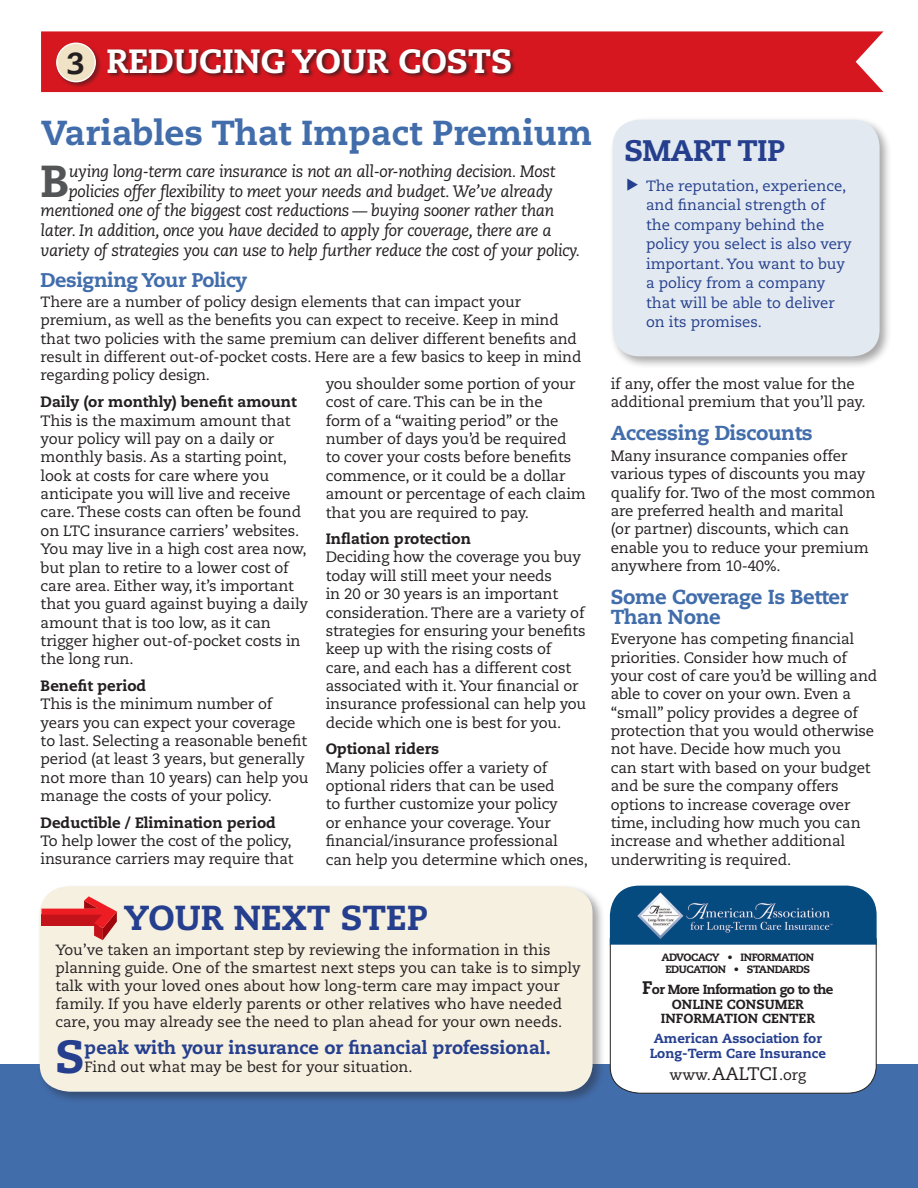
<style>
.page{position:relative;width:918px;height:1188px;background:#fff}
.page>*{position:absolute;margin:0;border:0;box-sizing:border-box;transform-origin:0 0}
.t1{font:800 46.5px "Caecilia";color:#253f8e}
.t2{font:800 44.85px "Caecilia";color:#545557}
.t3{font:800 34.65px "Caecilia";color:#426dab}
.t4{font:800 34.65px "Caecilia";color:#253f8e}
.t5{font:800 33.6px "Caecilia";color:#fff}
.t6{font:800 30.3px "Caecilia";color:#231f20}
.t7{font:800 29.7px "Caecilia";letter-spacing:-.02em;color:#253f8e}
.t8{font:800 20.25px/19.5px "Caecilia";letter-spacing:-.02em;color:#426dab}
.t9{font:800 19.8px "Caecilia";letter-spacing:-.02em;color:#426dab}
.t10{font:800 18.15px "Caecilia";color:#253f8e}
.t11{font:italic 16.5px "Caecilia";letter-spacing:-.02em;color:#231f20}
.para_text{font:15px/18.3px "Caecilia";letter-spacing:-.01em;color:#231f20}
.small_black_head{font:800 15px "Caecilia";color:#231f20}
.t12{font:14.85px/18.1px "Caecilia";letter-spacing:-.01em;color:#231f20}
.t13{font:14.85px/19.5px "Caecilia";color:#253f8e}
.t14{font:800 13.2px/14.9px "Caecilia";color:#253f8e;text-align:center}
.t15{font:800 13.2px/14.9px "Caecilia";letter-spacing:-.04em;color:#231f20;text-align:center}
.t16{font:800 13.2px "Caecilia";color:#231f20}
.t17{font:800 10.5px "Caecilia";letter-spacing:-.04em;color:#231f20}
.s1{font-style:normal;font-size:15px}
.s2{font-weight:800}
.s3{font-size:18.15px}
</style>
<div class="page">
<div style="left:609px;top:116px;width:284px;height:253px;background:#231f20;opacity:.4"></div>
<div style="left:613px;top:120px;width:267px;height:236px;background:#e2e9f0;border-radius:27px"></div>
<div style="left:0;top:1064px;width:918px;height:124px;background:#426dab"></div>
<hr style="left:917px;top:0;width:1px;height:1188px;background:#426dab">
<div style="left:37px;top:884px;width:568px;height:220px;background:#231f20;opacity:.4"></div>
<div style="left:40px;top:886px;width:553px;height:206px;background:#f6f0e1"></div>
<div style="left:41px;top:31px;width:843px;height:61px;background:#d7171f"></div>
<div style="left:107px;top:48px;width:409px;height:31px;background:#231f20;opacity:.75"></div>
<div style="left:55px;top:42px;width:47px;height:46px;background:#231f20;opacity:.5"></div>
<div style="left:57px;top:43px;width:38px;height:39px;background:#efe2c5;border-radius:50%"></div>
<div style="left:56px;top:43px;width:40px;height:39px;border:1px solid #fff;border-radius:50%"></div>
<svg style="left:609px;top:938px;width:268px;height:156px"></svg>
<img style="left:610px;top:886px;width:267px;height:59px">
<svg style="left:41px;top:896px;width:76px;height:44px"></svg>
<p class="t6" style="left:67px;top:44px;width:19px">3</p>
<p class="t5" style="left:107px;top:40px;width:407px">REDUCING YOUR COSTS</p>
<p class="t3" style="left:41px;top:111px;width:553px">Variables That Impact Premium</p>
<p class="t2" style="left:41px;top:153px;width:31px">B</p>
<p class="t11" style="left:69px;top:162px;width:488px">uying long-term care insurance is not an all-or-nothing decision. Most</p>
<p class="t11" style="left:69px;top:181px;width:486px">policies offer flexibility to meet your needs and budget. We’ve already</p>
<p class="t11" style="left:41px;top:201px;width:515px">mentioned one of the biggest cost reductions <span class="s1">—</span> buying sooner rather than</p>
<p class="t11" style="left:41px;top:221px;width:512px">later. In addition, once you have decided to apply for coverage, there are a</p>
<p class="t11" style="left:41px;top:241px;width:541px">variety of strategies you can use to help further reduce the cost of your policy.</p>
<p class="t9" style="left:41px;top:268px;width:208px">Designing Your Policy</p>
<p class="t12" style="left:41px;top:293px;width:542px">There are a number of policy design elements that can impact your premium, as well as the benefits you can expect to receive. Keep in mind that two policies with the same premium can deliver different benefits and result in different out-of-pocket costs. Here are a few basics to keep in mind regarding policy design.</p>
<p class="para_text" style="left:41px;top:393px;width:269px"><span class="s2">Daily (or monthly) benefit amount </span>This is the maximum amount that your policy will pay on a daily or monthly basis. As a starting point, look at costs for care where you anticipate you will live and receive care. These costs can often be found on LTC insurance carriers’ websites.<br>You may live in a high cost area now, but plan to retire to a lower cost of care area. Either way, it’s important that you guard against buying a daily amount that is too low, as it can trigger higher out-of-pocket costs in the long run.</p>
<p class="small_black_head" style="left:41px;top:676px;width:107px">Benefit period</p>
<p class="para_text" style="left:41px;top:695px;width:270px">This is the minimum number of years you can expect your coverage to last. Selecting a reasonable benefit period (at least 3 years, but generally not more than 10 years) can help you manage the costs of your policy.</p>
<p class="small_black_head" style="left:41px;top:813px;width:237px">Deductible / Elimination period</p>
<p class="para_text" style="left:41px;top:832px;width:254px">To help lower the cost of the policy, insurance carriers may require that</p>
<p class="para_text" style="left:326px;top:375px;width:262px">you shoulder some portion of your cost of care. This can be in the<br>form of a “waiting period” or the number of days you’d be required<br>to cover your costs before benefits commence, or it could be a dollar amount or percentage of each claim that you are required to pay.</p>
<p class="small_black_head" style="left:326px;top:530px;width:147px">Inflation protection</p>
<p class="para_text" style="left:326px;top:548px;width:262px">Deciding how the coverage you buy today will still meet your needs<br>in 20 or 30 years is an important consideration. There are a variety of strategies for ensuring your benefits keep up with the rising costs of care, and each has a different cost associated with it. Your financial or insurance professional can help you decide which one is best for you.</p>
<p class="small_black_head" style="left:326px;top:740px;width:115px">Optional riders</p>
<p class="para_text" style="left:326px;top:759px;width:264px">Many policies offer a variety of optional riders that can be used<br>to further customize your policy<br>or enhance your coverage. Your financial/insurance professional<br>can help you determine which ones,</p>
<p class="t4" style="left:124px;top:896px;width:306px">YOUR NEXT STEP</p>
<p class="t12" style="left:55px;top:941px;width:527px">You’ve taken an important step by reviewing the information in this planning guide. One of the smartest next steps you can take is to simply talk with your loved ones about how long-term care may impact your family. If you have elderly parents or other relatives who have needed care, you may already see the need to plan ahead for your own needs.</p>
<p class="t1" style="left:55px;top:1028px;width:31px">S</p>
<p class="t10" style="left:85px;top:1036px;width:468px">peak with your insurance or financial professional.</p>
<p class="t12" style="left:85px;top:1058px;width:330px">Find out what may be best for your situation.</p>
<p class="t7" style="left:625px;top:132px;width:162px">SMART TIP</p>
<p class="t13" style="left:646px;top:176px;width:207px">The reputation, experience, and financial strength of the company behind the policy you select is also very important. You want to buy a policy from a company that will be able to deliver on its promises.</p>
<p class="para_text" style="left:611px;top:375px;width:256px">if any, offer the most value for the additional premium that you’ll pay.</p>
<p class="t8" style="left:611px;top:424px;width:203px">Accessing Discounts</p>
<p class="para_text" style="left:611px;top:447px;width:266px">Many insurance companies offer various types of discounts you may qualify for. Two of the most common are preferred health and marital<br>(or partner) discounts, which can enable you to reduce your premium anywhere from 10-40%.</p>
<p class="t8" style="left:611px;top:587px;width:239px">Some Coverage Is Better<br>Than None</p>
<p class="para_text" style="left:611px;top:630px;width:268px">Everyone has competing financial priorities. Consider how much of your cost of care you’d be willing and able to cover on your own. Even a “small” policy provides a degree of protection that you would otherwise not have. Decide how much you<br>can start with based on your budget and be sure the company offers options to increase coverage over time, including how much you can increase and whether additional underwriting is required.</p>
<p class="t17" style="left:661px;top:951px;width:154px">ADVOCACY • INFORMATION</p>
<p class="t17" style="left:665px;top:963px;width:146px">EDUCATION • STANDARDS</p>
<p class="t15" style="left:642px;top:982px;width:193px"><span class="s3">F</span>or More Information go to the<br>ONLINE CONSUMER</p>
<p class="t16" style="left:661px;top:1011px;width:156px">INFORMATION CENTER</p>
<p class="t14" style="left:650px;top:1031px;width:178px">American Association for<br>Long-Term Care Insurance</p>
<p class="t12" style="left:669px;top:1066px;width:138px">www.<span class="s3">AALTCI</span>.org</p>
</div>
